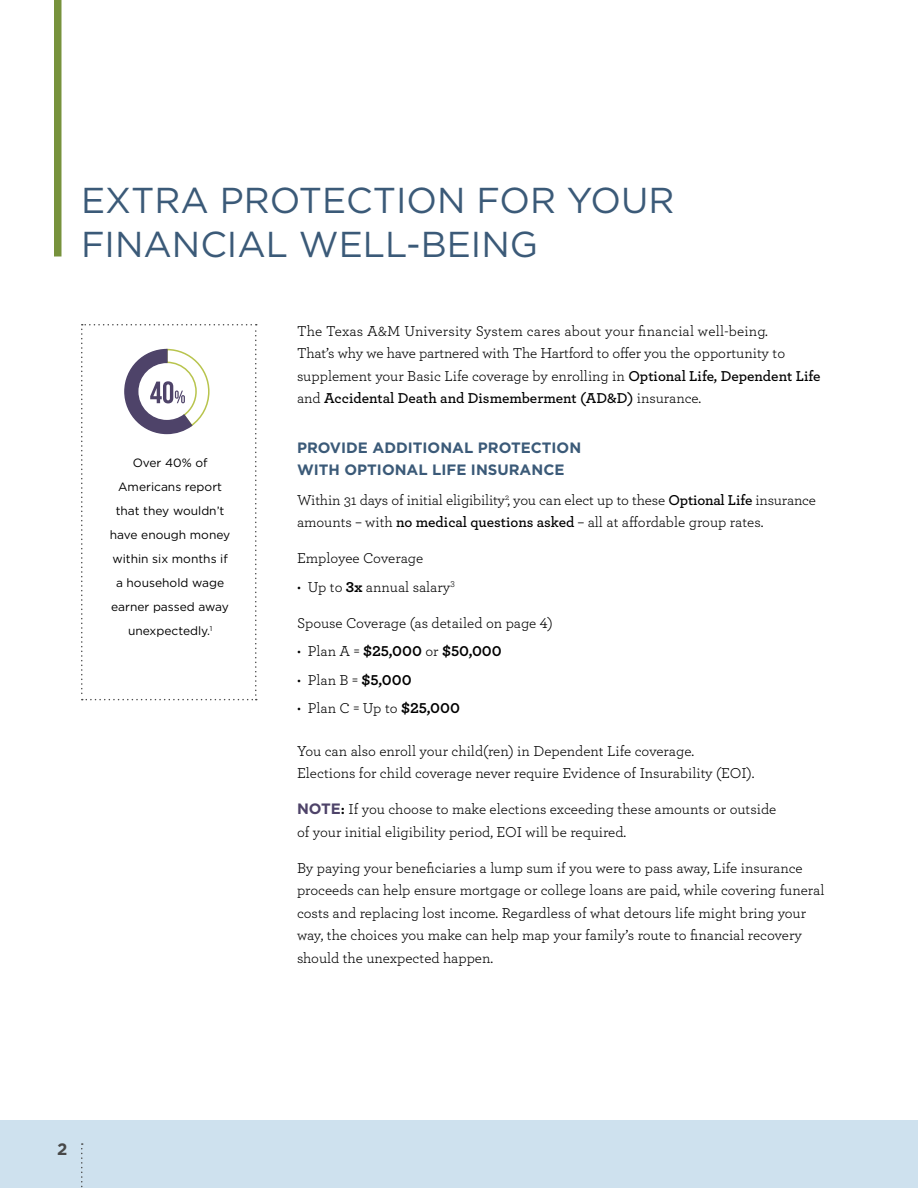
<style>
.page{position:relative;width:918px;height:1188px;background:#fff}
.page>*{position:absolute;margin:0;border:0;box-sizing:border-box;transform-origin:0 0}
.t1{font:36px/43.2px "Gotham";color:#3b5a78}
.t2{font:700 16.5px "Gotham";color:#484848}
.t3{font:15px/22.5px "Archer";color:#000}
.t4{font:700 15px/22.5px "Gotham";color:#3b5a78}
.t5{font:700 15px "Archer";color:#000}
.t6{font:12px/24px "Gotham";color:#000;text-align:center}
.s1{font-weight:600}
.s2{font-weight:700}
.s3{font-weight:400}
.s4{font-family:"Gotham";font-weight:700;color:#4e4369}
</style>
<div class="page">
<div style="left:0;top:1120px;width:918px;height:68px;background:#cee1ee"></div>
<svg style="left:81px;top:1143px;width:2px;height:45px"></svg>
<div style="left:54px;top:0;width:8px;height:256px;background:#77923c"></div>
<svg style="left:81px;top:324px;width:176px;height:376px"></svg>
<p class="t1" style="left:81px;top:178px;width:595px">EXTRA PROTECTION FOR YOUR<br>FINANCIAL WELL-BEING</p>
<p class="t6" style="left:110px;top:450px;width:122px">Over 40% of<br>Americans report that they wouldn’t have enough money within six months if a household wage earner passed away unexpectedly.<sup>1</sup></p>
<p class="t3" style="left:297px;top:319px;width:525px">The Texas A&amp;M University System cares about your financial well-being.<br>That’s why we have partnered with The Hartford to offer you the opportunity to supplement your Basic Life coverage by enrolling in <span class="s1">Optional Life, Dependent Life </span>and <span class="s1">Accidental Death and Dismemberment (AD&amp;D)</span> insurance.</p>
<p class="t4" style="left:297px;top:436px;width:286px">PROVIDE ADDITIONAL PROTECTION<br>WITH OPTIONAL LIFE INSURANCE</p>
<p class="t3" style="left:297px;top:488px;width:521px">Within 31 days of initial eligibility<sup>2</sup>, you can elect up to these <span class="s1">Optional Life</span> insurance amounts – with <span class="s1">no medical questions asked</span> – all at affordable group rates.</p>
<p class="t3" style="left:297px;top:546px;width:128px">Employee Coverage</p>
<p class="t3" style="left:297px;top:575px;width:159px">• Up to <span class="s2">3x</span> annual salary<sup>3</sup></p>
<p class="t3" style="left:297px;top:611px;width:257px">Spouse Coverage (as detailed on page 4)</p>
<p class="t5" style="left:297px;top:639px;width:206px"><span class="s3">• Plan A =</span> $25,000 <span class="s3">or</span> $50,000</p>
<p class="t3" style="left:297px;top:668px;width:116px">• Plan B = <span class="s2">$5,000</span></p>
<p class="t3" style="left:297px;top:696px;width:165px">• Plan C = Up to <span class="s2">$25,000</span></p>
<p class="t3" style="left:297px;top:739px;width:459px">You can also enroll your child(ren) in Dependent Life coverage.<br>Elections for child coverage never require Evidence of Insurability (EOI).</p>
<p class="t3" style="left:297px;top:798px;width:481px"><span class="s4">NOTE</span><span class="s2">:</span> If you choose to make elections exceeding these amounts or outside of your initial eligibility period, EOI will be required.</p>
<p class="t3" style="left:297px;top:856px;width:529px">By paying your beneficiaries a lump sum if you were to pass away, Life insurance proceeds can help ensure mortgage or college loans are paid, while covering funeral costs and replacing lost income. Regardless of what detours life might bring your way, the choices you make can help map your family’s route to financial recovery should the unexpected happen.</p>
<p class="t2" style="left:57px;top:1138px;width:12px">2</p>
</div>
